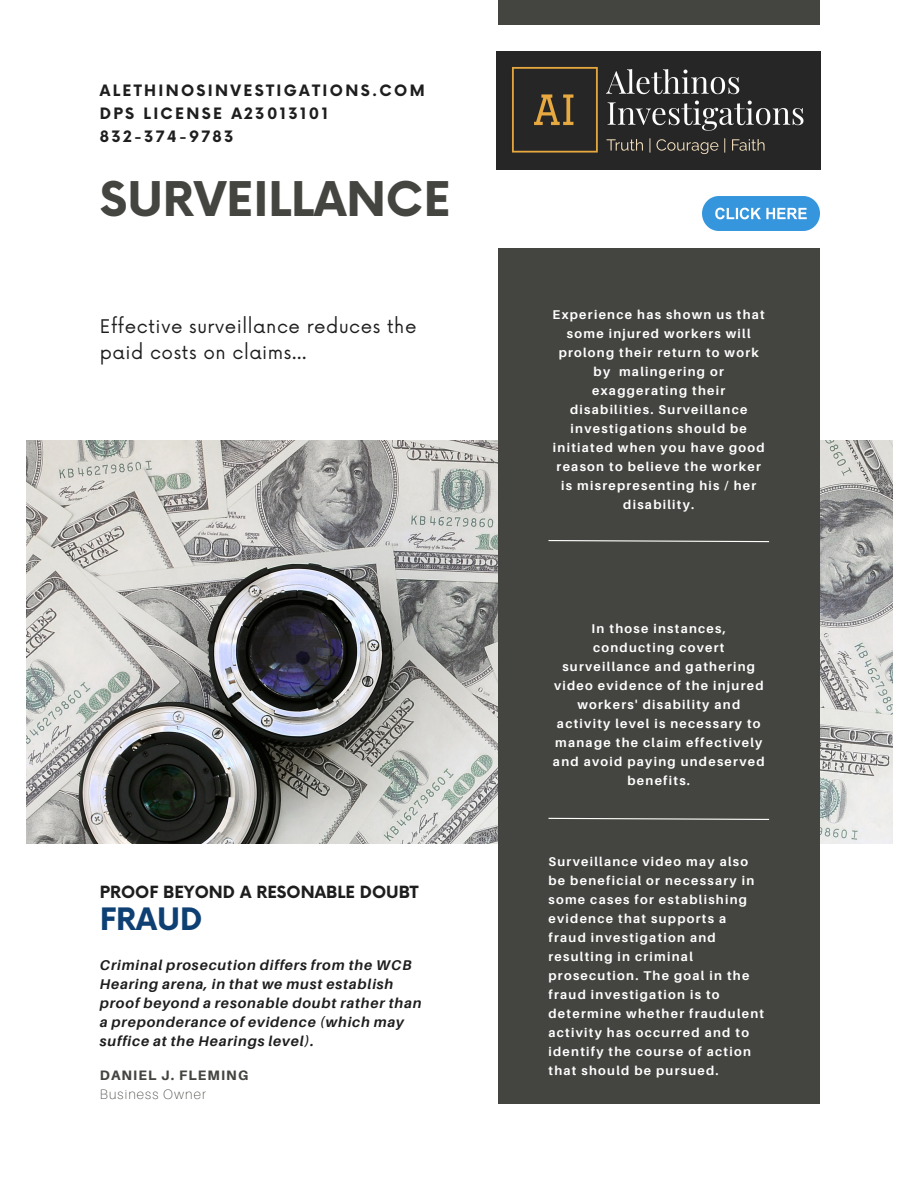
<style>
.page{position:relative;width:918px;height:1188px;background:#fff}
.page>*{position:absolute;margin:0;border:0;box-sizing:border-box;transform-origin:0 0}
.t1{font:700 46.5px "Now";color:#444440}
.t2{font:700 30.15px "Now";color:#0e4074}
.t3{font:18.3px/25.3px "Now";letter-spacing:.03em;color:#1e1e1e}
.t4{font:700 16.5px "Now";color:#1e1e1e}
.t5{font:700 15.3px/23px "Now";letter-spacing:.15em;color:#1e1e1e}
.t6{font:italic 700 14.1px/19.2px "Aileron";letter-spacing:.06em;color:#1e1e1e}
.t7{font:800 13.65px "Aileron";letter-spacing:.08em;color:#444440}
.t8{font:100 13.65px "Aileron";letter-spacing:.08em;color:#444440}
.t9{font:700 12.75px/19px "Aileron";letter-spacing:.1em;color:#fff;text-align:center}
</style>
<div class="page">
<img style="left:26px;top:441px;width:867px;height:402px">
<div style="left:498px;top:248px;width:322px;height:856px;background:#444440"></div>
<div style="left:498px;top:0;width:322px;height:24px;background:#444440"></div>
<svg style="left:548px;top:540px;width:222px;height:3px"></svg>
<svg style="left:548px;top:817px;width:222px;height:3px"></svg>
<img style="left:702px;top:197px;width:117px;height:34px">
<img style="left:496px;top:51px;width:324px;height:118px">
<p class="t5" style="left:100px;top:80px;width:326px">ALETHINOSINVESTIGATIONS.COM<br>DPS LICENSE A23013101<br>832-374-9783</p>
<p class="t1" style="left:100px;top:174px;width:352px">SURVEILLANCE</p>
<h5 class="t3" style="left:100px;top:315px;width:318px">Effective surveillance reduces the paid costs on claims...</h5>
<p class="t4" style="left:100px;top:883px;width:320px">PROOF BEYOND A RESONABLE DOUBT</p>
<h6 class="t2" style="left:100px;top:903px;width:104px">FRAUD</h6>
<h6 class="t6" style="left:100px;top:955px;width:323px">Criminal prosecution differs from the WCB Hearing arena, in that we must establish proof beyond a resonable doubt rather than a preponderance of evidence (which may suffice at the Hearings level).</h6>
<p class="t7" style="left:100px;top:1067px;width:150px">DANIEL J. FLEMING</p>
<h3 class="t8" style="left:100px;top:1086px;width:108px">Business Owner</h3>
<h4 class="t9" style="left:553px;top:305px;width:214px">Experience has shown us that some injured workers will prolong their return to work by malingering or exaggerating their disabilities. Surveillance investigations should be initiated when you have good reason to believe the worker is misrepresenting his / her disability.</h4>
<h2 class="t9" style="left:553px;top:618px;width:213px">In those instances, conducting covert surveillance and gathering video evidence of the injured workers' disability and activity level is necessary to manage the claim effectively and avoid paying undeserved benefits.</h2>
<p class="t9" style="left:549px;top:851px;width:217px;text-align:left">Surveillance video may also be beneficial or necessary in some cases for establishing evidence that supports a fraud investigation and resulting in criminal prosecution. The goal in the fraud investigation is to determine whether fraudulent activity has occurred and to identify the course of action that should be pursued.</p>
</div>
